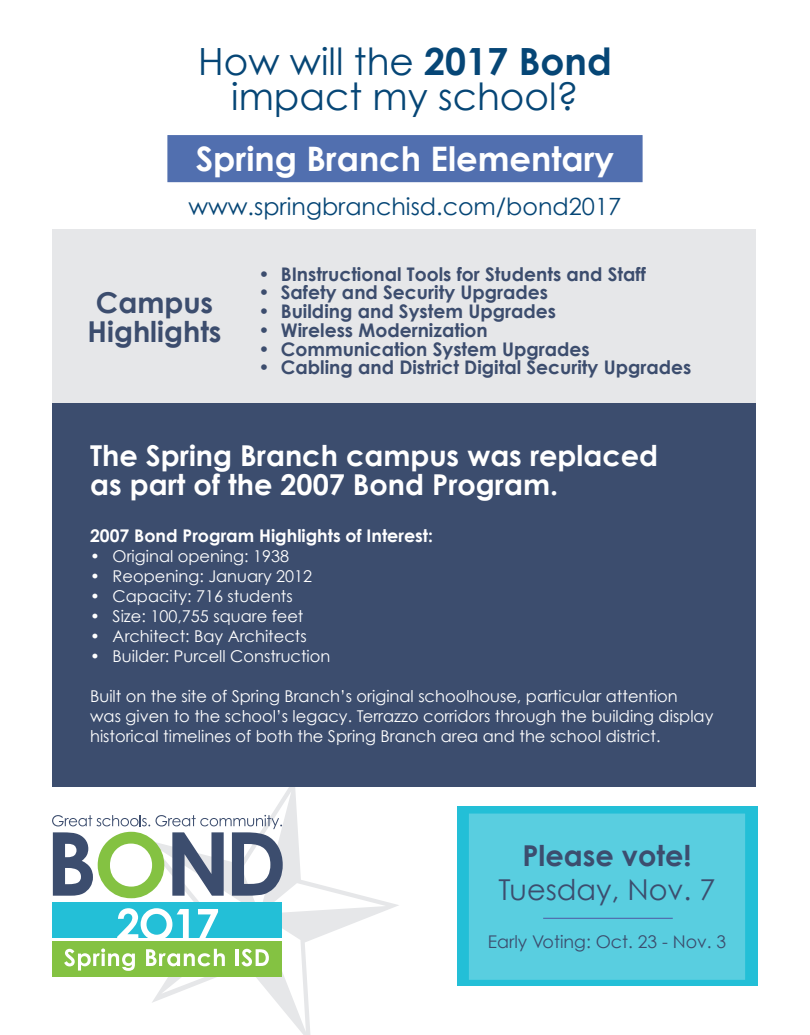
<style>
.page{position:relative;width:810px;height:1035px;background:#fff}
.page>*{position:absolute;margin:0;border:0;box-sizing:border-box;transform-origin:0 0}
.t1{font:37.5px "Century Gothic";color:#064676}
.t2{font:700 33.75px "Century Gothic";color:#fff}
.t3{font:700 28.75px "Century Gothic";color:#fff}
.t4{font:700 28.75px "Century Gothic";color:#3c4d6e}
.t5{font:28.75px "Century Gothic";color:#3c4d6e}
.t6{font:23.75px "Century Gothic";color:#064676}
.t7{font:700 18.75px "Century Gothic";color:#3c4d6e}
.t8{font:700 17.5px "Century Gothic";color:#fff}
.t9{font:17.5px "Century Gothic";color:#3c4d6e}
.t10{font:16.25px/20px "Century Gothic";color:#fff}
.s1{font-weight:700}
</style>
<div class="page">
<svg style="left:152px;top:787px;width:247px;height:248px"></svg>
<div style="left:131px;top:904px;width:150px;height:44px;background:#fff"></div>
<div style="left:167px;top:135px;width:476px;height:47px;background:#516faf;border:1px solid #516faf"></div>
<div style="left:457px;top:806px;width:300px;height:180px;background:#23bfd7"></div>
<div style="left:469px;top:814px;width:276px;height:166px;background:#59cee0"></div>
<hr style="left:543px;top:918px;width:130px;height:1px;background:#516faf">
<div style="left:53px;top:902px;width:229px;height:36px;background:#23bfd7"></div>
<svg style="left:117px;top:908px;width:72px;height:30px"></svg>
<svg style="left:198px;top:909px;width:20px;height:29px"></svg>
<div style="left:53px;top:941px;width:229px;height:36px;background:#84c242"></div>
<svg style="left:64px;top:948px;width:71px;height:23px"></svg>
<svg style="left:146px;top:949px;width:79px;height:17px"></svg>
<hr style="left:236px;top:949px;width:3px;height:17px;background:#fff">
<svg style="left:241px;top:949px;width:28px;height:17px"></svg>
<svg style="left:52px;top:815px;width:231px;height:83px"></svg>
<div style="left:52px;top:404px;width:704px;height:383px;background:#3c4d6e"></div>
<div style="left:52px;top:230px;width:704px;height:173px;background:#e6e7e9"></div>
<p class="t1" style="left:198px;top:39px;width:415px">How will the <span class="s1">2017 Bond</span></p>
<p class="t1" style="left:231px;top:74px;width:349px">impact my school?</p>
<p class="t2" style="left:196px;top:138px;width:420px">Spring Branch Elementary</p>
<p class="t6" style="left:188px;top:192px;width:435px">www.springbranchisd.com/bond2017</p>
<p class="t4" style="left:96px;top:284px;width:119px">Campus</p>
<p class="t4" style="left:88px;top:313px;width:135px">Highlights</p>
<p class="t7" style="left:258px;top:262px;width:389px">• BInstructional Tools for Students and Staff</p>
<p class="t7" style="left:258px;top:281px;width:291px">• Safety and Security Upgrades</p>
<p class="t7" style="left:258px;top:300px;width:299px">• Building and System Upgrades</p>
<p class="t7" style="left:258px;top:318px;width:231px">• Wireless Modernization</p>
<p class="t7" style="left:258px;top:337px;width:333px">• Communication System Upgrades</p>
<p class="t7" style="left:258px;top:356px;width:435px">• Cabling and District Digital Security Upgrades</p>
<p class="t3" style="left:90px;top:437px;width:570px">The Spring Branch campus was replaced</p>
<p class="t3" style="left:90px;top:466px;width:470px">as part of the 2007 Bond Program.</p>
<p class="t8" style="left:90px;top:525px;width:344px">2007 Bond Program Highlights of Interest:</p>
<p class="t10" style="left:90px;top:546px;width:201px">• Original opening: 1938</p>
<p class="t10" style="left:90px;top:566px;width:224px">• Reopening: January 2012</p>
<p class="t10" style="left:90px;top:586px;width:204px">• Capacity: 716 students</p>
<p class="t10" style="left:90px;top:606px;width:215px">• Size: 100,755 square feet</p>
<p class="t10" style="left:90px;top:626px;width:218px">• Architect: Bay Architects</p>
<p class="t10" style="left:90px;top:646px;width:242px">• Builder: Purcell Construction</p>
<p class="t10" style="left:90px;top:686px;width:589px">Built on the site of Spring Branch’s original schoolhouse, particular attention</p>
<p class="t10" style="left:90px;top:706px;width:625px">was given to the school’s legacy. Terrazzo corridors through the building display historical timelines of both the Spring Branch area and the school district.</p>
<p class="t4" style="left:522px;top:837px;width:171px">Please vote!</p>
<p class="t5" style="left:499px;top:873px;width:218px">Tuesday, Nov. 7</p>
<p class="t9" style="left:488px;top:931px;width:240px">Early Voting: Oct. 23 - Nov. 3</p>
</div>
